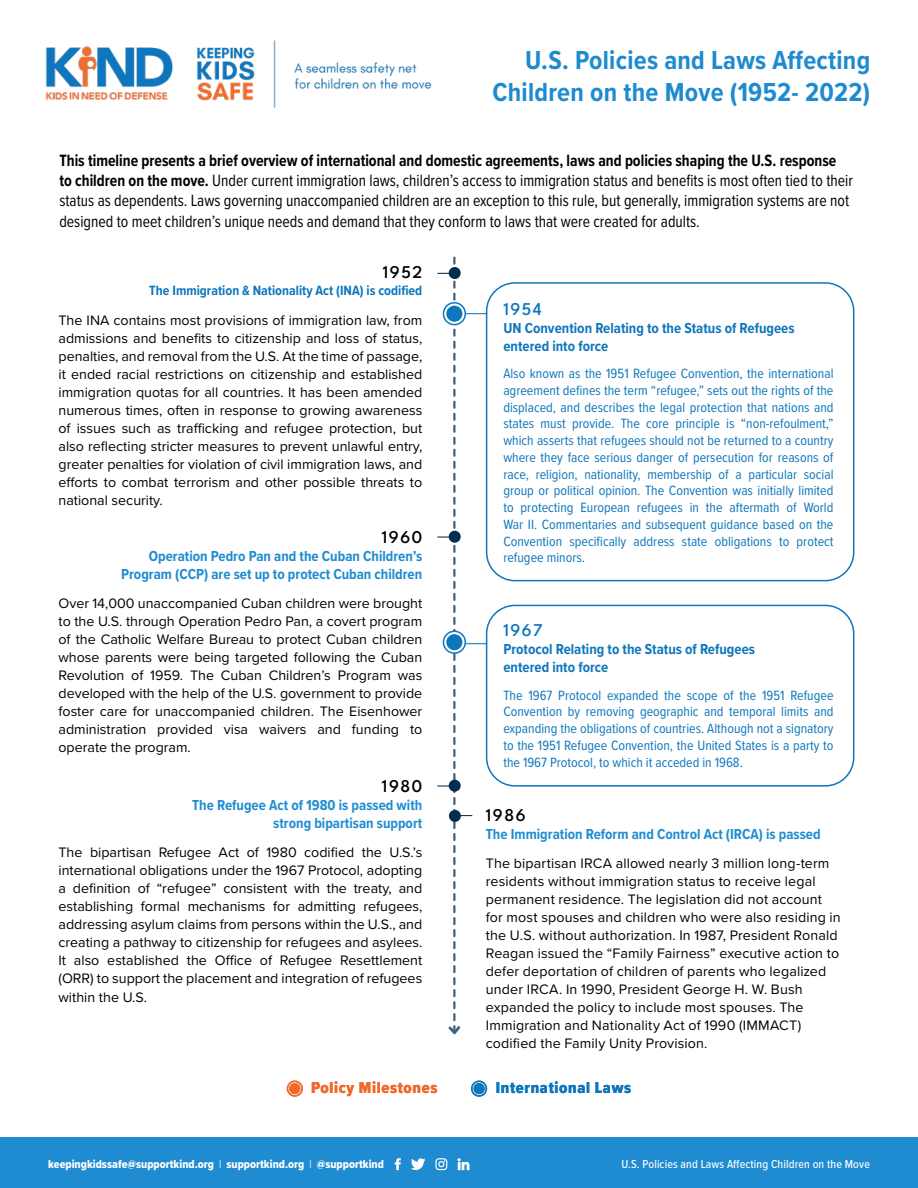
<style>
.page{position:relative;width:918px;height:1188px;background:#fff}
.page>*{position:absolute;margin:0;border:0;box-sizing:border-box;transform-origin:0 0}
.t1{font:700 27px/32.4px "Proxima Nova Cond";letter-spacing:.01em;color:#1e8bd0;text-align:right}
.t2{font:100 18px "League Spartan";letter-spacing:.08em;color:#000}
.t3{font:100 18px "League Spartan";letter-spacing:.08em;color:#0e76bc}
.t4{font:16.95px/20.4px "Proxima Nova Cond";color:#000;scale:.93 1}
.t5{font:16.5px "Proxima Nova Cond Extrabld";letter-spacing:.04em;color:#0e76bc}
.t6{font:16.5px "Proxima Nova Cond Extrabld";letter-spacing:.04em;color:#ef6a2b}
.t7{font:700 15px/18px "Proxima Nova Cond";color:#0e76bc}
.t8{font:700 15px/18px "Proxima Nova Cond";color:#1f8cd1;text-align:right}
.t9{font:700 15px/18px "Proxima Nova Cond";color:#1e8bd0;text-align:right}
.t10{font:14.25px/18px "Proxima Nova";letter-spacing:.01em;color:#000;text-align:justify}
.t11{font:13.95px/16.8px "Proxima Nova Cond";color:#0e76bc;text-align:justify}
.t12{font:700 13.95px "Proxima Nova Cond";color:#0d76bd}
.t13{font:12px "Proxima Nova Cond Extrabld";color:#fff}
.t14{font:500 12px "Proxima Nova Cond";letter-spacing:.01em;color:#fff}
.s1{font-weight:700}
.s2{font-family:"Proxima Nova Cond"}
</style>
<div class="page">
<div style="left:0;top:1137px;width:918px;height:51px;background:#1f8cd1"></div>
<img style="left:45px;top:40px;width:387px;height:68px">
<svg style="left:458px;top:1158px;width:12px;height:12px"></svg>
<svg style="left:395px;top:1158px;width:6px;height:12px"></svg>
<svg style="left:411px;top:1158px;width:14px;height:12px"></svg>
<svg style="left:435px;top:1158px;width:12px;height:12px"></svg>
<div style="left:486px;top:605px;width:368px;height:182px;border:2px solid #0e76bc;border-radius:28px"></div>
<div style="left:486px;top:282px;width:368px;height:299px;border:2px solid #0e76bc;border-radius:28px"></div>
<svg style="left:438px;top:258px;width:49px;height:776px"></svg>
<div style="left:471px;top:1081px;width:16px;height:16px;border:2px solid #0e76bc;border-radius:50%"></div>
<div style="left:473px;top:1083px;width:12px;height:11px;background:#0e76bc;border-radius:50%"></div>
<div style="left:287px;top:1081px;width:16px;height:16px;border:2px solid #f06b2b;border-radius:50%"></div>
<div style="left:289px;top:1083px;width:11px;height:11px;background:#f06b2b;border-radius:50%"></div>
<h1 class="t1" style="left:493px;top:43px;width:379px">U.S. Policies and Laws Affecting<br>Children on the Move (1952- 2022)</h1>
<p class="t4" style="left:59px;top:149px;width:855px"><span class="s1">This timeline presents a brief overview of international and domestic agreements, laws and policies shaping the U.S. response to children on the move.</span> Under current immigration laws, children’s access to immigration status and benefits is most often tied to their status as dependents. Laws governing unaccompanied children are an exception to this rule, but generally, immigration systems are not designed to meet children’s unique needs and demand that they conform to laws that were created for adults.</p>
<p class="t2" style="left:383px;top:259px;width:41px">1952</p>
<p class="t12" style="left:149px;top:280px;width:275px">The Immigration &amp; Nationality Act (INA) is codified</p>
<p class="t10" style="left:59px;top:310px;width:365px">The INA contains most provisions of immigration law, from admissions and benefits to citizenship and loss of status, penalties, and removal from the U.S. At the time of passage, it ended racial restrictions on citizenship and established immigration quotas for all countries. It has been amended numerous times, often in response to growing awareness of issues such as trafficking and refugee protection, but also reflecting stricter measures to prevent unlawful entry, greater penalties for violation of civil immigration laws, and efforts to combat terrorism and other possible threats to national security.</p>
<p class="t3" style="left:503px;top:296px;width:40px">1954</p>
<p class="t7" style="left:503px;top:319px;width:293px">UN Convention Relating to the Status of Refugees entered into force</p>
<p class="t11" style="left:503px;top:365px;width:332px">Also known as the 1951 Refugee Convention, the international agreement defines the term “refugee,” sets out the rights of the displaced, and describes the legal protection that nations and states must provide. The core principle is “non-refoulment,” which asserts that refugees should not be returned to a country where they face serious danger of persecution for reasons of race, religion, nationality, membership of a particular social group or political opinion. The Convention was initially limited to protecting European refugees in the aftermath of World War II. Commentaries and subsequent guidance based on the Convention specifically address state obligations to protect refugee minors.</p>
<p class="t2" style="left:382px;top:524px;width:42px">1960</p>
<p class="t9" style="left:121px;top:547px;width:303px">Operation Pedro Pan and the Cuban Children’s<br>Program (CCP) are set up to protect Cuban children</p>
<p class="t10" style="left:58px;top:593px;width:365px">Over 14,000 unaccompanied Cuban children were brought to the U.S. through Operation Pedro Pan, a covert program of the Catholic Welfare Bureau to protect Cuban children whose parents were being targeted following the Cuban Revolution of 1959. The Cuban Children’s Program was developed with the help of the U.S. government to provide foster care for unaccompanied children. The Eisenhower administration provided visa waivers and funding to operate the program.</p>
<p class="t3" style="left:503px;top:617px;width:41px">1967</p>
<p class="t7" style="left:503px;top:640px;width:253px">Protocol Relating to the Status of Refugees entered into force</p>
<p class="t11" style="left:503px;top:686px;width:332px">The 1967 Protocol expanded the scope of the 1951 Refugee Convention by removing geographic and temporal limits and expanding the obligations of countries. Although not a signatory to the 1951 Refugee Convention, the United States is a party to the 1967 Protocol, to which it acceded in 1968.</p>
<p class="t2" style="left:382px;top:773px;width:42px">1980</p>
<p class="t8" style="left:192px;top:796px;width:232px">The Refugee Act of 1980 is passed with strong bipartisan support</p>
<p class="t10" style="left:58px;top:842px;width:365px">The bipartisan Refugee Act of 1980 codified the U.S.’s international obligations under the 1967 Protocol, adopting a definition of “refugee” consistent with the treaty, and establishing formal mechanisms for admitting refugees, addressing asylum claims from persons within the U.S., and creating a pathway to citizenship for refugees and asylees.<br>It also established the Office of Refugee Resettlement (ORR) to support the placement and integration of refugees within the U.S.</p>
<p class="t2" style="left:486px;top:802px;width:41px">1986</p>
<p class="t8" style="left:486px;top:825px;width:336px">The Immigration Reform and Control Act (IRCA) is passed</p>
<p class="t10" style="left:486px;top:853px;width:356px;text-align:left">The bipartisan IRCA allowed nearly 3 million long-term residents without immigration status to receive legal permanent residence. The legislation did not account for most spouses and children who were also residing in the U.S. without authorization. In 1987, President Ronald Reagan issued the “Family Fairness” executive action to defer deportation of children of parents who legalized under IRCA. In 1990, President George H. W. Bush expanded the policy to include most spouses. The Immigration and Nationality Act of 1990 (IMMACT) codified the Family Unity Provision.</p>
<p class="t6" style="left:311px;top:1075px;width:128px">Policy Milestones</p>
<p class="t5" style="left:496px;top:1075px;width:137px">International Laws</p>
<p class="t13" style="left:48px;top:1155px;width:337px">keepingkidssafe@supportkind.org <span class="s2">|</span> supportkind.org <span class="s2">|</span> @supportkind</p>
<p class="t14" style="left:621px;top:1155px;width:250px">U.S. Policies and Laws Affecting Children on the Move</p>
</div>
